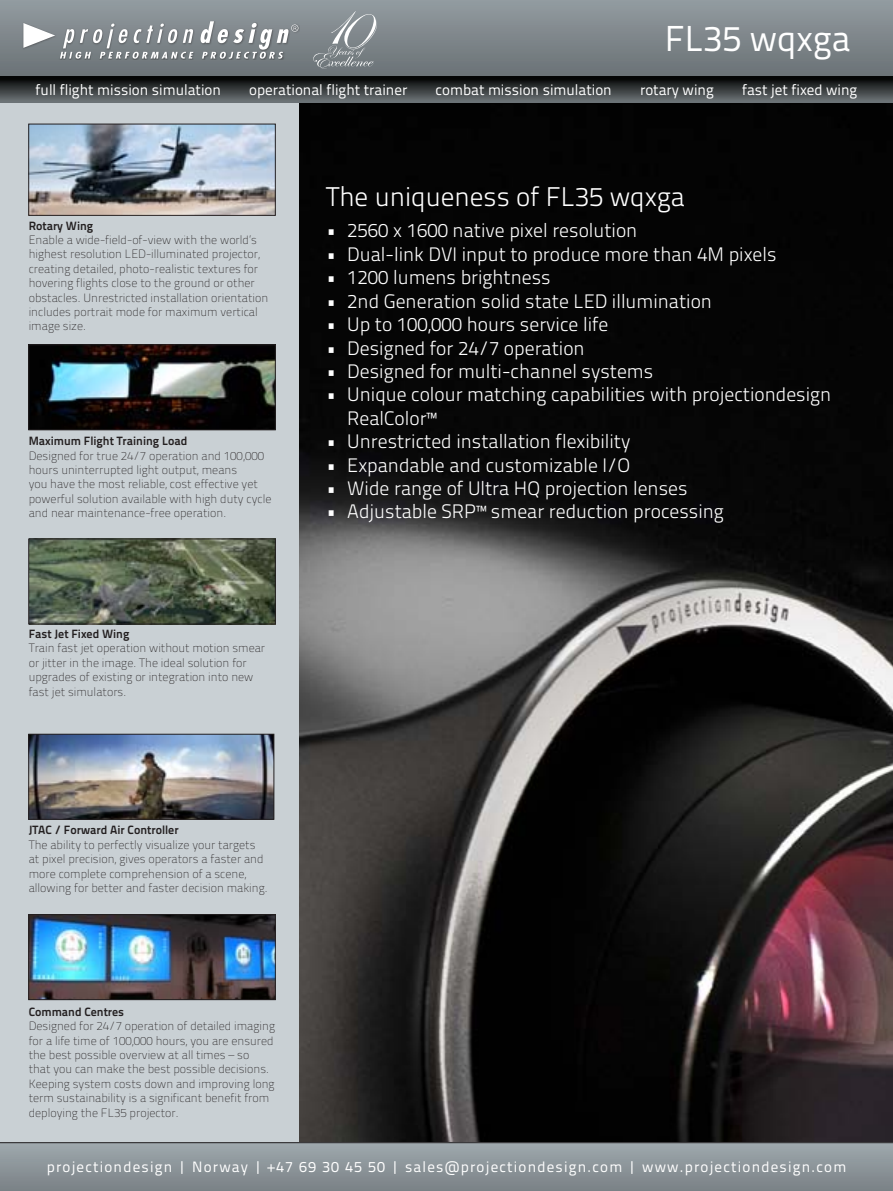
<style>
.page{position:relative;width:893px;height:1191px;background:#fff}
.page>*{position:absolute;margin:0;border:0;box-sizing:border-box;transform-origin:0 0}
.t1{font:36px "Titillium Text 22 L";color:#fff}
.bullets_header{font:300 27px "Titillium Text 22 L";color:#fff}
.bullets{font:300 19.5px/23.4px "Titillium Text 22 L";color:#fff}
._4_bullets{font:15px "Titillium Text 22 L";color:#fff}
.Chapter_Name_Footer{font:15px "Titillium Text 22 L";letter-spacing:.08em;color:#fff}
.application{font:100 12px/14.4px "Titillium Text 22 L";color:#231f20}
.application_header{font:700 12px "Titillium Text 22 L";color:#231f20}
.application-2{font:700 12px "Titillium Text 22 L";color:#231f20}
</style>
<div class="page">
<img style="left:298px;top:102px;width:595px;height:1040px">
<div style="left:0;top:102px;width:298px;height:1046px;background:#c9d0d4"></div>
<svg style="left:0;top:1142px;width:893px;height:49px;background:#8a9296"></svg>
<svg style="left:0;top:0;width:893px;height:77px;background:#7c8489"></svg>
<svg style="left:0;top:77px;width:893px;height:25px;background:#373b3c"></svg>
<svg style="left:313px;top:11px;width:64px;height:58px;background:#8d9498"></svg>
<div style="left:23px;top:21px;width:277px;height:39px;background:#231f20;opacity:.42"></div>
<svg style="left:200px;top:21px;width:98px;height:38px"></svg>
<svg style="left:23px;top:23px;width:170px;height:36px;background:#969b9f"></svg>
<img style="left:30px;top:126px;width:244px;height:88px">
<div style="left:28px;top:124px;width:248px;height:92px;border:1px solid #231f20"></div>
<img style="left:30px;top:916px;width:244px;height:82px">
<div style="left:28px;top:914px;width:248px;height:86px;border:1px solid #231f20"></div>
<img style="left:30px;top:736px;width:242px;height:81px">
<div style="left:28px;top:734px;width:246px;height:85px;border:1px solid #231f20"></div>
<img style="left:30px;top:540px;width:244px;height:82px">
<div style="left:28px;top:538px;width:248px;height:86px;border:1px solid #231f20"></div>
<img style="left:30px;top:346px;width:244px;height:82px">
<div style="left:28px;top:344px;width:248px;height:86px;border:1px solid #231f20"></div>
<p class="t1" style="left:665px;top:11px;width:187px">FL35 wqxga</p>
<p class="_4_bullets" style="left:36px;top:79px;width:187px">full flight mission simulation</p>
<p class="_4_bullets" style="left:249px;top:79px;width:160px">operational flight trainer</p>
<p class="_4_bullets" style="left:436px;top:79px;width:178px">combat mission simulation</p>
<p class="_4_bullets" style="left:640px;top:79px;width:75px">rotary wing</p>
<p class="_4_bullets" style="left:742px;top:79px;width:117px">fast jet fixed wing</p>
<p class="application_header" style="left:29px;top:216px;width:66px">Rotary Wing</p>
<p class="application" style="left:29px;top:232px;width:241px">Enable a wide-field-of-view with the world’s highest resolution LED-illuminated projector, creating detailed, photo-realistic textures for hovering flights close to the ground or other obstacles. Unrestricted installation orientation includes portrait mode for maximum vertical image size.</p>
<p class="application-2" style="left:29px;top:432px;width:160px">Maximum Flight Training Load</p>
<p class="application" style="left:29px;top:448px;width:244px">Designed for true 24/7 operation and 100,000 hours uninterrupted light output, means<br>you have the most reliable, cost effective yet powerful solution available with high duty cycle and near maintenance-free operation.</p>
<p class="application_header" style="left:29px;top:624px;width:102px">Fast Jet Fixed Wing</p>
<p class="application" style="left:29px;top:640px;width:238px">Train fast jet operation without motion smear or jitter in the image. The ideal solution for upgrades of existing or integration into new fast jet simulators.</p>
<p class="application_header" style="left:29px;top:821px;width:151px">JTAC / Forward Air Controller</p>
<p class="application" style="left:29px;top:836px;width:240px">The ability to perfectly visualize your targets at pixel precision, gives operators a faster and more complete comprehension of a scene, allowing for better and faster decision making.</p>
<p class="application-2" style="left:29px;top:1002px;width:97px">Command Centres</p>
<p class="application" style="left:29px;top:1018px;width:248px">Designed for 24/7 operation of detailed imaging for a life time of 100,000 hours, you are ensured the best possible overview at all times – so<br>that you can make the best possible decisions.<br>Keeping system costs down and improving long term sustainability is a significant benefit from deploying the FL35 projector.</p>
<p class="bullets_header" style="left:326px;top:176px;width:360px">The uniqueness of FL35 wqxga</p>
<p class="bullets" style="left:326px;top:218px;width:313px">• 2560 x 1600 native pixel resolution</p>
<p class="bullets" style="left:326px;top:241px;width:452px">• Dual-link DVI input to produce more than 4M pixels</p>
<p class="bullets" style="left:326px;top:265px;width:226px">• 1200 lumens brightness</p>
<p class="bullets" style="left:326px;top:288px;width:388px">• 2nd Generation solid state LED illumination</p>
<p class="bullets" style="left:326px;top:311px;width:284px">• Up to 100,000 hours service life</p>
<p class="bullets" style="left:326px;top:335px;width:260px">• Designed for 24/7 operation</p>
<p class="bullets" style="left:326px;top:358px;width:329px">• Designed for multi-channel systems</p>
<p class="bullets" style="left:347px;top:382px;width:485px;text-indent:-21px">• Unique colour matching capabilities with projectiondesign<br>RealColor™</p>
<p class="bullets" style="left:326px;top:428px;width:306px">• Unrestricted installation flexibility</p>
<p class="bullets" style="left:326px;top:452px;width:306px">• Expandable and customizable I/O</p>
<p class="bullets" style="left:326px;top:475px;width:363px">• Wide range of Ultra HQ projection lenses</p>
<p class="bullets" style="left:326px;top:499px;width:399px">• Adjustable SRP™ smear reduction processing</p>
<p class="Chapter_Name_Footer" style="left:47px;top:1155px;width:801px">projectiondesign | Norway | +47 69 30 45 50 | sales@projectiondesign.com | www.projectiondesign.com</p>
</div>
